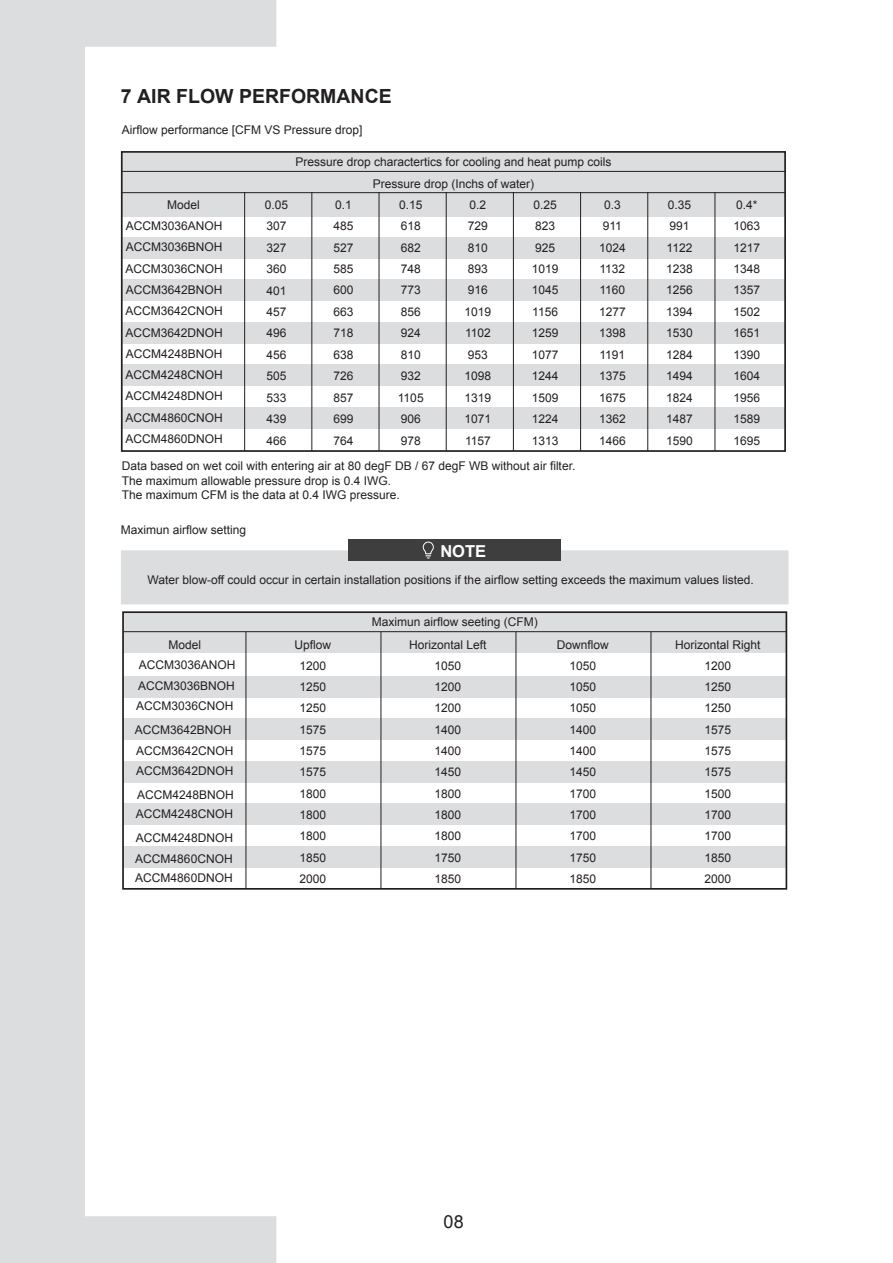
<style>
.page{position:relative;width:893px;height:1263px;background:#fff}
.page>*{position:absolute;margin:0;border:0;box-sizing:border-box;transform-origin:0 0}
.t1{font:700 19.5px "Arial";color:#231f20}
.t2{font:18px "Arial";color:#231f20}
.t3{font:700 16.5px "Arial";color:#fff}
.t4{font:12px/21.5px "Arial";color:#231f20}
</style>
<div class="page">
<svg style="left:0;top:0;width:276px;height:1263px"></svg>
<div style="left:122px;top:237px;width:663px;height:21px;background:#dcdddf"></div>
<div style="left:122px;top:280px;width:663px;height:21px;background:#dcdddf"></div>
<div style="left:122px;top:322px;width:663px;height:21px;background:#dcdddf"></div>
<div style="left:122px;top:365px;width:663px;height:21px;background:#dcdddf"></div>
<div style="left:122px;top:407px;width:663px;height:22px;background:#dcdddf"></div>
<div style="left:122px;top:153px;width:663px;height:64px;background:#dcdddf"></div>
<div style="left:121px;top:151px;width:665px;height:301px;border:2px solid #231f20"></div>
<hr style="left:244px;top:192px;width:1px;height:259px;background:#231f20">
<hr style="left:312px;top:192px;width:1px;height:259px;background:#231f20">
<hr style="left:379px;top:192px;width:1px;height:259px;background:#231f20">
<hr style="left:446px;top:192px;width:1px;height:259px;background:#231f20">
<hr style="left:513px;top:192px;width:1px;height:259px;background:#231f20">
<hr style="left:580px;top:192px;width:1px;height:259px;background:#231f20">
<hr style="left:647px;top:192px;width:1px;height:259px;background:#231f20">
<hr style="left:715px;top:192px;width:1px;height:259px;background:#231f20">
<hr style="left:122px;top:171px;width:663px;height:1px;background:#231f20">
<hr style="left:122px;top:192px;width:663px;height:1px;background:#231f20">
<div style="left:123px;top:676px;width:663px;height:21px;background:#dcdddf"></div>
<div style="left:123px;top:719px;width:663px;height:21px;background:#dcdddf"></div>
<div style="left:123px;top:761px;width:663px;height:21px;background:#dcdddf"></div>
<div style="left:123px;top:804px;width:663px;height:21px;background:#dcdddf"></div>
<div style="left:123px;top:846px;width:663px;height:21px;background:#dcdddf"></div>
<div style="left:123px;top:613px;width:663px;height:40px;background:#dcdddf"></div>
<div style="left:122px;top:611px;width:665px;height:279px;border:2px solid #231f20"></div>
<hr style="left:123px;top:631px;width:663px;height:1px;background:#231f20">
<div style="left:348px;top:539px;width:213px;height:21px;background:#3e3e3f"></div>
<svg style="left:121px;top:541px;width:667px;height:63px"></svg>
<hr style="left:246px;top:632px;width:1px;height:257px;background:#231f20">
<hr style="left:381px;top:632px;width:1px;height:257px;background:#231f20">
<hr style="left:516px;top:632px;width:1px;height:257px;background:#231f20">
<hr style="left:651px;top:632px;width:1px;height:257px;background:#231f20">
<h1 class="t1" style="left:121px;top:82px;width:272px">7 AIR FLOW PERFORMANCE</h1>
<p class="t4" style="left:122px;top:120px;width:242px">Airflow performance [CFM VS Pressure drop]</p>
<p class="t4" style="left:295px;top:152px;width:318px;text-align:center">Pressure drop charactertics for cooling and heat pump coils<br>Pressure drop (Inchs of water)</p>
<p class="t4" style="left:125px;top:194px;width:99px;text-indent:42px">Model<br>ACCM3036ANOH<br>ACCM3036BNOH<br>ACCM3036CNOH<br>ACCM3642BNOH<br>ACCM3642CNOH<br>ACCM3642DNOH<br>ACCM4248BNOH<br>ACCM4248CNOH<br>ACCM4248DNOH<br>ACCM4860CNOH<br>ACCM4860DNOH</p>
<p class="t4" style="left:265px;top:194px;width:25px">0.05<br>307<br>327<br>360<br>401<br>457<br>496<br>456<br>505<br>533<br>439<br>466</p>
<p class="t4" style="left:334px;top:194px;width:22px">0.1<br>485<br>527<br>585<br>600<br>663<br>718<br>638<br>726<br>857<br>699<br>764</p>
<p class="t4" style="left:398px;top:194px;width:27px">0.15<br>618<br>682<br>748<br>773<br>856<br>924<br>810<br>932<br>1105<br>906<br>978</p>
<p class="t4" style="left:465px;top:194px;width:28px;text-align:center">0.2<br>729<br>810<br>893<br>916<br>1019<br>1102<br>953<br>1098<br>1319<br>1071<br>1157</p>
<p class="t4" style="left:532px;top:194px;width:28px">0.25<br>823<br>925<br>1019<br>1045<br>1156<br>1259<br>1077<br>1244<br>1509<br>1224<br>1313</p>
<p class="t4" style="left:599px;top:194px;width:28px;text-align:center">0.3<br>911<br>1024<br>1132<br>1160<br>1277<br>1398<br>1191<br>1375<br>1675<br>1362<br>1466</p>
<p class="t4" style="left:666px;top:194px;width:28px">0.35<br>991<br>1122<br>1238<br>1256<br>1394<br>1530<br>1284<br>1494<br>1824<br>1487<br>1590</p>
<p class="t4" style="left:733px;top:194px;width:28px">0.4*<br>1063<br>1217<br>1348<br>1357<br>1502<br>1651<br>1390<br>1604<br>1956<br>1589<br>1695</p>
<p class="t4" style="left:122px;top:459px;width:455px;line-height:14.4px">Data based on wet coil with entering air at 80 degF DB / 67 degF WB without air filter.<br>The maximum allowable pressure drop is 0.4 IWG.<br>The maximum CFM is the data at 0.4 IWG pressure.</p>
<p class="t4" style="left:121px;top:519px;width:127px">Maximun airflow setting</p>
<h3 class="t3" style="left:440px;top:539px;width:47px">NOTE</h3>
<p class="t4" style="left:148px;top:569px;width:608px">Water blow-off could occur in certain installation positions if the airflow setting exceeds the maximum values listed.</p>
<p class="t4" style="left:372px;top:611px;width:168px">Maximun airflow seeting (CFM)</p>
<p class="t4" style="left:138px;top:654px;width:99px">ACCM3036ANOH<br>ACCM3036BNOH</p>
<p class="t4" style="left:135px;top:694px;width:100px;line-height:23.7px">ACCM3036CNOH<br>ACCM3642BNOH</p>
<p class="t4" style="left:136px;top:741px;width:99px;line-height:20.1px">ACCM3642CNOH<br>ACCM3642DNOH</p>
<p class="t4" style="left:136px;top:785px;width:100px;line-height:19.2px">ACCM4248BNOH<br>ACCM4248CNOH</p>
<p class="t4" style="left:135px;top:827px;width:99px;line-height:20.9px">ACCM4248DNOH<br>ACCM4860CNOH</p>
<p class="t4" style="left:135px;top:866px;width:99px">ACCM4860DNOH</p>
<p class="t4" style="left:168px;top:634px;width:34px">Model</p>
<p class="t4" style="left:294px;top:634px;width:38px;text-align:center">Upflow<br>1200<br>1250<br>1250<br>1575<br>1575<br>1575<br>1800<br>1800<br>1800<br>1850<br>2000</p>
<p class="t4" style="left:409px;top:634px;width:79px;text-align:center">Horizontal Left<br>1050<br>1200<br>1200<br>1400<br>1400<br>1450<br>1800<br>1800<br>1800<br>1750<br>1850</p>
<p class="t4" style="left:557px;top:634px;width:54px;text-align:center">Downflow<br>1050<br>1050<br>1050<br>1400<br>1400<br>1450<br>1700<br>1700<br>1700<br>1750<br>1850</p>
<p class="t4" style="left:675px;top:634px;width:87px;text-align:center">Horizontal Right<br>1200<br>1250<br>1250<br>1575<br>1575<br>1575<br>1500<br>1700<br>1700<br>1850<br>2000</p>
<h2 class="t2" style="left:444px;top:1209px;width:22px">08</h2>
</div>
